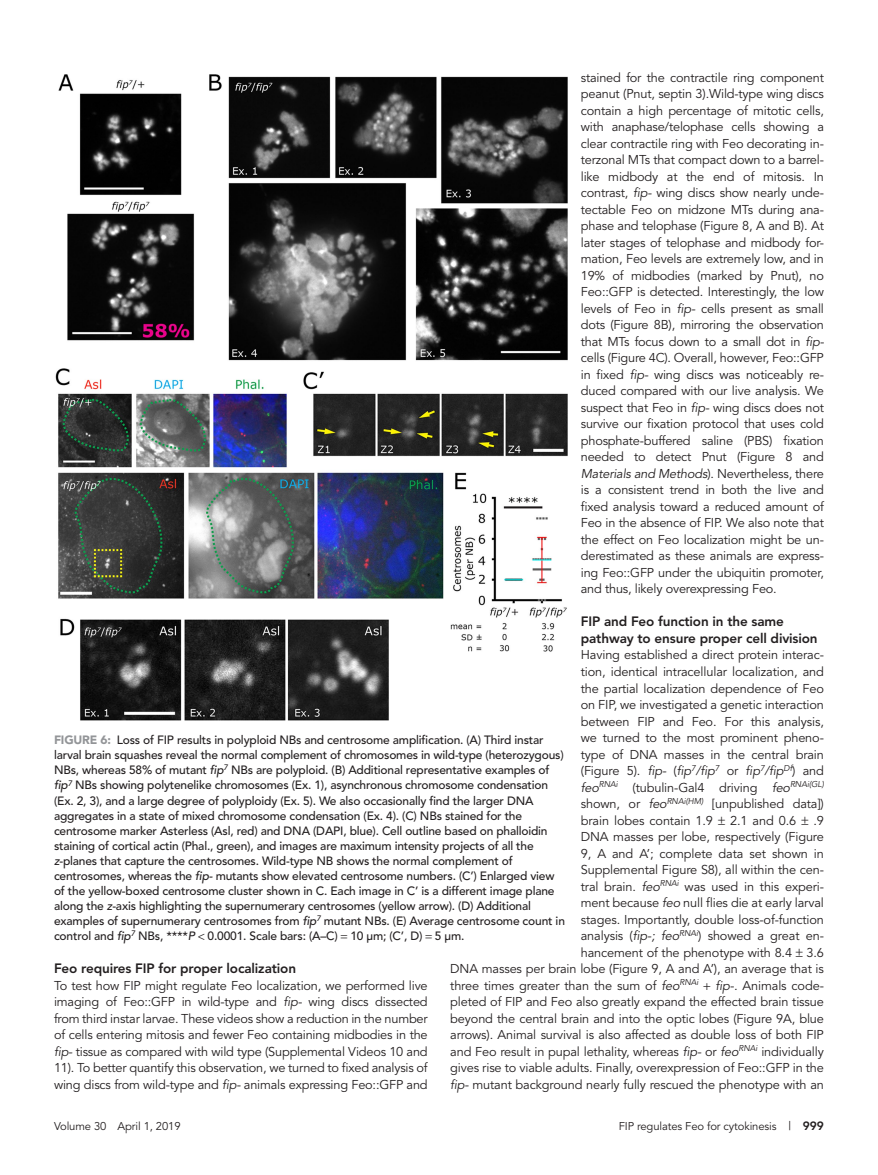
<style>
.page{position:relative;width:878px;height:1175px;background:#fff}
.page>*{position:absolute;margin:0;border:0;box-sizing:border-box;transform-origin:0 0}
.t1{font:800 13.5px/16.5px "Avenir";letter-spacing:-.01em;color:#231f20}
.ParaFL{font:12.75px/16.5px "Avenir";letter-spacing:-.01em;color:#231f20;text-align:justify}
.FigCaption{font:500 12px/15px "Avenir";letter-spacing:-.015em;color:#231f20}
.t2{font:11.25px "Avenir";letter-spacing:-.01em;color:#231f20}
.s1{font-style:italic}
.s2{font-weight:900;color:#939598}
.s3{font-size:12px}
.s4{font-weight:800;font-size:12px}
</style>
<div class="page">
<img style="left:55px;top:74px;width:512px;height:646px">
<p class="ParaFL" style="left:580px;top:69px;width:245px">stained for the contractile ring component peanut (Pnut, septin 3).Wild-type wing discs contain a high percentage of mitotic cells, with anaphase/telophase cells showing a clear contractile ring with Feo decorating in&shy;terzonal MTs that compact down to a barrel&shy;like midbody at the end of mitosis. In contrast, <span class="s1">fip-</span> wing discs show nearly unde&shy;tectable Feo on midzone MTs during ana&shy;phase and telophase (Figure 8, A and B). At later stages of telophase and midbody for&shy;mation, Feo levels are extremely low, and in 19% of midbodies (marked by Pnut), no Feo::GFP is detected. Interestingly, the low levels of Feo in <span class="s1">fip-</span> cells present as small dots (Figure 8B), mirroring the observation that MTs focus down to a small dot in <span class="s1">fip&shy;</span>cells (Figure 4C). Overall, however, Feo::GFP in fixed <span class="s1">fip-</span> wing discs was noticeably re&shy;duced compared with our live analysis. We suspect that Feo in <span class="s1">fip-</span> wing discs does not survive our fixation protocol that uses cold phosphate-buffered saline (PBS) fixation needed to detect Pnut (Figure 8 and <span class="s1">Materials and Methods</span>). Nevertheless, there is a consistent trend in both the live and fixed analysis toward a reduced amount of Feo in the absence of FIP. We also note that the effect on Feo localization might be un&shy;derestimated as these animals are express&shy;ing Feo::GFP under the ubiquitin promoter, and thus, likely overexpressing Feo.</p>
<h2 class="t1" style="left:580px;top:613px;width:238px">FIP and Feo function in the same pathway to ensure proper cell division</h2>
<p class="ParaFL" style="left:580px;top:647px;width:245px">Having established a direct protein interac&shy;tion, identical intracellular localization, and the partial localization dependence of Feo on FIP, we investigated a genetic interaction between FIP and Feo. For this analysis, we turned to the most prominent pheno&shy;type of DNA masses in the central brain (Figure 5). <span class="s1">fip-</span> (<span class="s1">fip</span><sup>7</sup><span class="s1">/fip</span><sup>7</sup> or <span class="s1">fip</span><sup>7</sup><span class="s1">/fip</span><sup>Df</sup>) and <span class="s1">feo</span><sup>RNAi</sup> (tubulin-Gal4 driving <span class="s1">feo</span><sup>RNAi(GL) </sup>shown, or <span class="s1">feo</span><sup>RNAi(HM)</sup> [unpublished data]) brain lobes contain 1.9</p>
<p class="FigCaption" style="left:54px;top:733px;width:512px"><span class="s2">FIGURE 6:</span> Loss of FIP results in polyploid NBs and centrosome amplification. (A) Third instar larval brain squashes reveal the normal complement of chromosomes in wild-type (heterozygous)<br>NBs, whereas 58% of mutant <span class="s1">fip</span><sup>7</sup> NBs are polyploid. (B) Additional representative examples of <span class="s1">fip</span><sup>7</sup> NBs showing polytenelike chromosomes (Ex. 1), asynchronous chromosome condensation (Ex. 2, 3), and a large degree of polyploidy (Ex. 5). We also occasionally find the larger DNA aggregates in a state of mixed chromosome condensation (Ex. 4). (C) NBs stained for the centrosome marker Asterless (Asl, red) and DNA (DAPI, blue). Cell outline based on phalloidin staining of cortical actin (Phal., green), and images are maximum intensity projects of all the <span class="s1">z</span>-planes that capture the centrosomes. Wild-type NB shows the normal complement of centrosomes, whereas the <span class="s1">fip-</span> mutants show elevated centrosome numbers. (C’) Enlarged view of the yellow-boxed centrosome cluster shown in C. Each image in C’ is a different image plane along the <span class="s1">z</span>-axis highlighting the supernumerary centrosomes (yellow arrow). (D) Additional examples of supernumerary centrosomes from <span class="s1">fip</span><sup>7</sup> mutant NBs. (E) Average centrosome count in control and <span class="s1">fip</span><sup>7</sup> NBs, ****<span class="s1">P</span> 0.0001. Scale bars: (A–C) 10 µm; (C’, D) 5 µm.</p>
<h2 class="t1" style="left:54px;top:960px;width:243px">Feo requires FIP for proper localization</h2>
<p class="ParaFL" style="left:54px;top:977px;width:375px">To test how FIP might regulate Feo localization, we performed live imaging of Feo::GFP in wild-type and <span class="s1">fip-</span> wing discs dissected from third instar larvae. These videos show a reduction in the number of cells entering mitosis and fewer Feo containing midbodies in the <span class="s1">fip-</span> tissue as compared with wild type (Supplemental Videos 10 and 11). To better quantify this observation, we turned to fixed analysis of wing discs from wild-type and <span class="s1">fip-</span> animals expressing Feo::GFP and</p>
<p class="ParaFL" style="left:730px;top:812px;width:68px">2.1 and 0.6</p>
<p class="ParaFL" style="left:813px;top:812px;width:12px">.9</p>
<p class="ParaFL" style="left:580px;top:828px;width:244px">DNA masses per lobe, respectively (Figure</p>
<p class="ParaFL" style="left:580px;top:845px;width:244px">9, A and A’; complete data set shown in</p>
<p class="ParaFL" style="left:580px;top:861px;width:245px">Supplemental Figure S8), all within the cen-</p>
<p class="ParaFL" style="left:580px;top:878px;width:245px">tral brain. <span class="s1">feo</span><sup>RNAi</sup> was used in this experi-</p>
<p class="ParaFL" style="left:580px;top:894px;width:245px">ment because <span class="s1">feo</span> null flies die at early larval</p>
<p class="ParaFL" style="left:580px;top:911px;width:244px">stages. Importantly, double loss-of-function</p>
<p class="ParaFL" style="left:580px;top:927px;width:245px">analysis (<span class="s1">fip-; feo</span><sup>RNAi</sup>) showed a great en-</p>
<p class="ParaFL" style="left:580px;top:944px;width:245px">hancement of the phenotype with 8.4 3.6</p>
<p class="ParaFL" style="left:450px;top:960px;width:375px">DNA masses per brain lobe (Figure 9, A and A’), an average that is</p>
<p class="ParaFL" style="left:450px;top:977px;width:250px">three times greater than the sum of <span class="s1">feo</span><sup>RNAi</sup></p>
<p class="ParaFL" style="left:450px;top:977px;width:375px;text-indent:265px"><span class="s1">fip-.</span> Animals code&shy;pleted of FIP and Feo also greatly expand the effected brain tissue beyond the central brain and into the optic lobes (Figure 9A, blue arrows). Animal survival is also affected as double loss of both FIP and Feo result in pupal lethality, whereas <span class="s1">fip-</span> or <span class="s1">feo</span><sup>RNAi</sup> individually gives rise to viable adults. Finally, overexpression of Feo::GFP in the <span class="s1">fip-</span> mutant background nearly fully rescued the phenotype with an</p>
<p class="t2" style="left:54px;top:1119px;width:128px">Volume 30 April 1, 2019</p>
<p class="t2" style="left:618px;top:1119px;width:207px">FIP regulates Feo for cytokinesis <span class="s3">|</span> <span class="s4">999</span></p>
</div>
